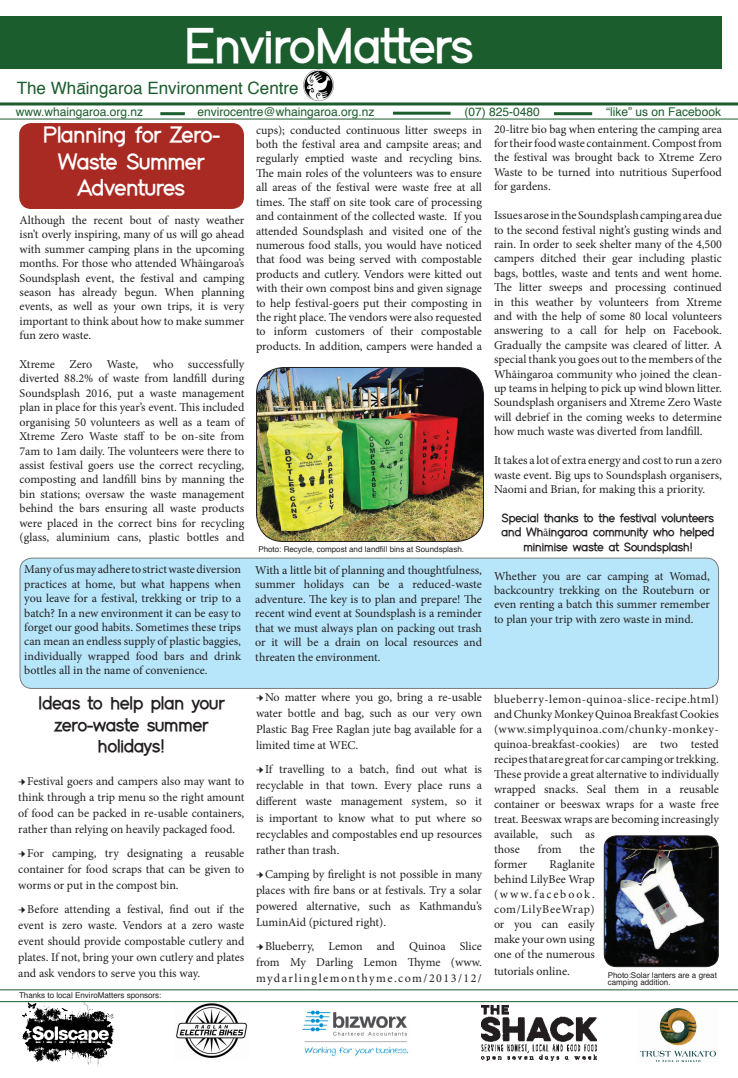
<style>
.page{position:relative;width:738px;height:1078px;background:#fff}
.page>*{position:absolute;margin:0;border:0;box-sizing:border-box;transform-origin:0 0}
.t1{font:48px "Elevationnormal";color:#fff}
.t2{font:22px/26.4px "Elevationnormal";color:#fff;text-align:center}
.t3{font:18px/21.6px "Elevationnormal";color:#231f20;text-align:center}
.t4{font:17px "Helvetica";color:#1c5d2e}
.t5{font:12px/14.4px "Minion Pro";color:#231f20;text-align:justify}
.t6{font:12px/14.4px "Elevationnormal";color:#231f20;text-align:center}
.t7{font:12px "Helvetica";color:#1c5d2e}
.t8{font:8px/7px "Helvetica";color:#231f20}
.s1{font-family:"Minion Pro"}
</style>
<div class="page">
<div style="left:20px;top:558px;width:698px;height:130px;background:#b7e6fa;border-radius:12px"></div>
<div style="left:19px;top:557px;width:699px;height:131px;border:1px solid #231f20;border-radius:12px"></div>
<div style="left:19px;top:123px;width:225px;height:86px;background:#a92a23;border-radius:12px"></div>
<img style="left:23px;top:1001px;width:91px;height:64px">
<img style="left:481px;top:1005px;width:115px;height:55px">
<img style="left:640px;top:1008px;width:76px;height:49px">
<img style="left:291px;top:1001px;width:128px;height:55px">
<hr style="left:0;top:989px;width:737px;height:1px;background:#1c5d2e">
<hr style="left:0;top:1000px;width:737px;height:1px;background:#1c5d2e">
<hr style="left:0;top:102px;width:737px;height:3px;background:#1c5d2e">
<hr style="left:160px;top:112px;width:25px;height:3px;background:#1c5d2e">
<hr style="left:392px;top:112px;width:58px;height:3px;background:#1c5d2e">
<hr style="left:553px;top:112px;width:38px;height:3px;background:#1c5d2e">
<hr style="left:0;top:118px;width:737px;height:1px;background:#1c5d2e">
<div style="left:0;top:16px;width:721px;height:52px;background:#1c5d2e"></div>
<svg style="left:78px;top:83px;width:8px;height:2px"></svg>
<img style="left:303px;top:70px;width:31px;height:31px">
<img style="left:256px;top:367px;width:227px;height:174px">
<div style="left:256px;top:367px;width:227px;height:175px;border:1px solid #231f20;border-radius:27px"></div>
<img style="left:176px;top:1003px;width:71px;height:55px">
<img style="left:605px;top:835px;width:112px;height:131px">
<div style="left:603px;top:835px;width:115px;height:131px;border:1px solid #231f20;border-radius:12px"></div>
<p class="t1" style="left:184px;top:24px;width:290px">EnviroMatters</p>
<p class="t4" style="left:17px;top:75px;width:283px">The Whaingaroa Environment Centre</p>
<p class="t7" style="left:16px;top:103px;width:129px">www.whaingaroa.org.nz</p>
<p class="t7" style="left:197px;top:103px;width:178px">envirocentre@whaingaroa.org.nz</p>
<p class="t7" style="left:464px;top:103px;width:77px">(07) 825-0480</p>
<p class="t7" style="left:605px;top:103px;width:116px">“like” us on Facebook</p>
<p class="t2" style="left:43px;top:123px;width:178px">Planning for Zero-<br>Waste Summer<br>Adventures</p>
<p class="t5" style="left:19px;top:213px;width:226px">Although the recent bout of nasty weather isn’t overly inspiring, many of us will go ahead with summer camping plans in the upcoming months. For those who attended Whāingaroa’s Soundsplash event, the festival and camping season has already begun. When planning events, as well as your own trips, it is very important to think about how to make summer fun zero waste.</p>
<p class="t5" style="left:19px;top:357px;width:226px">Xtreme Zero Waste, who successfully diverted 88.2% of waste from landfill during Soundsplash 2016, put a waste management plan in place for this year’s event. This included organising 50 volunteers as well as a team of Xtreme Zero Waste staff to be on-site from 7am to 1am daily. The volunteers were there to assist festival goers use the correct recycling, composting and landfill bins by manning the bin stations; oversaw the waste management behind the bars ensuring all waste products were placed in the correct bins for recycling (glass, aluminium cans, plastic bottles and</p>
<p class="t5" style="left:24px;top:562px;width:218px">Many of us may adhere to strict waste diversion practices at home, but what happens when you leave for a festival, trekking or trip to a batch? In a new environment it can be easy to forget our good habits. Sometimes these trips can mean an endless supply of plastic baggies, individually wrapped food bars and drink bottles all in the name of convenience.</p>
<p class="t3" style="left:38px;top:693px;width:188px">Ideas to help plan your zero-waste summer holidays!</p>
<p class="t5" style="left:18px;top:773px;width:227px;line-height:16px">ȘFestival goers and campers also may want to think through a trip menu so the right amount of food can be packed in re-usable containers, rather than relying on heavily packaged food.</p>
<p class="t5" style="left:18px;top:845px;width:227px;line-height:16px">ȘFor camping, try designating a reusable container for food scraps that can be given to worms or put in the compost bin.</p>
<p class="t5" style="left:18px;top:901px;width:227px;line-height:16px">ȘBefore attending a festival, find out if the event is zero waste. Vendors at a zero waste event should provide compostable cutlery and plates. If not, bring your own cutlery and plates and ask vendors to serve you this way.</p>
<p class="t8" style="left:19px;top:992px;width:144px">Thanks to local EnviroMatters sponsors:</p>
<p class="t5" style="left:256px;top:123px;width:227px">cups); conducted continuous litter sweeps in both the festival area and campsite areas; and regularly emptied waste and recycling bins.<br>The main roles of the volunteers was to ensure all areas of the festival were waste free at all times. The staff on site took care of processing and containment of the collected waste. If you attended Soundsplash and visited one of the numerous food stalls, you would have noticed that food was being served with compostable products and cutlery. Vendors were kitted out with their own compost bins and given signage to help festival-goers put their composting in the right place. The vendors were also requested to inform customers of their compostable products. In addition, campers were handed a</p>
<p class="t5" style="left:493px;top:122px;width:229px">20-litre bio bag when entering the camping area for their food waste containment. Compost from the festival was brought back to Xtreme Zero Waste to be turned into nutritious Superfood for gardens.</p>
<p class="t5" style="left:493px;top:208px;width:229px">Issues arose in the Soundsplash camping area due to the second festival night’s gusting winds and rain. In order to seek shelter many of the 4,500 campers ditched their gear including plastic bags, bottles, waste and tents and went home.<br>The litter sweeps and processing continued in this weather by volunteers from Xtreme and with the help of some 80 local volunteers answering to a call for help on Facebook.<br>Gradually the campsite was cleared of litter. A special thank you goes out to the members of the Whāingaroa community who joined the clean&shy;up teams in helping to pick up wind blown litter.<br>Soundsplash organisers and Xtreme Zero Waste will debrief in the coming weeks to determine how much waste was diverted from landfill.</p>
<p class="t5" style="left:493px;top:453px;width:229px">It takes a lot of extra energy and cost to run a zero waste event. Big ups to Soundsplash organisers, Naomi and Brian, for making this a priority.</p>
<p class="t6" style="left:501px;top:511px;width:214px">Special thanks to the festival volunteers and Wh<span class="s1">ā</span>ingaroa community who helped minimise waste at Soundsplash!</p>
<p class="t8" style="left:258px;top:545px;width:207px">Photo: Recycle, compost and landfill bins at Soundsplash.</p>
<p class="t5" style="left:255px;top:563px;width:228px">With a little bit of planning and thoughtfulness, summer holidays can be a reduced-waste adventure. The key is to plan and prepare! The recent wind event at Soundsplash is a reminder that we must always plan on packing out trash or it will be a drain on local resources and threaten the environment.</p>
<p class="t5" style="left:493px;top:568px;width:217px">Whether you are car camping at Womad, backcountry trekking on the Routeburn or even renting a batch this summer remember to plan your trip with zero waste in mind.</p>
<p class="t5" style="left:256px;top:689px;width:227px;line-height:16px">ȘNo matter where you go, bring a re-usable water bottle and bag, such as our very own Plastic Bag Free Raglan jute bag available for a limited time at WEC.</p>
<p class="t5" style="left:256px;top:761px;width:227px;line-height:16px">ȘIf travelling to a batch, find out what is recyclable in that town. Every place runs a different waste management system, so it is important to know what to put where so recyclables and compostables end up resources rather than trash.</p>
<p class="t5" style="left:256px;top:865px;width:227px;line-height:16px">ȘCamping by firelight is not possible in many places with fire bans or at festivals. Try a solar powered alternative, such as Kathmandu’s LuminAid (pictured right).</p>
<p class="t5" style="left:256px;top:937px;width:227px;line-height:16px">ȘBlueberry, Lemon and Quinoa Slice from My Darling Lemon Thyme (www. mydarlinglemonthyme.com/2013/12/</p>
<p class="t5" style="left:493px;top:691px;width:226px;line-height:15px;text-align:left">blueberry-lemon-quinoa-slice-recipe.html) and Chunky Monkey Quinoa Breakfast Cookies (www.simplyquinoa.com/chunky-monkey&shy;quinoa-breakfast-cookies) are two tested recipes that are great for car camping or trekking.<br>These provide a great alternative to individually wrapped snacks. Seal them in a reusable container or beeswax wraps for a waste free treat. Beeswax wraps are becoming increasingly available, such as<br>those</p>
<p class="t5" style="left:537px;top:841px;width:25px">from</p>
<p class="t5" style="left:579px;top:841px;width:17px">the</p>
<p class="t5" style="left:493px;top:856px;width:102px;line-height:15px;text-indent:56px">Raglanite behind LilyBee Wrap (www.facebook. com/LilyBeeWrap) or you can easily make your own using one of the numerous</p>
<p class="t5" style="left:493px;top:963px;width:77px">tutorials online.</p>
<p class="t5" style="left:493px;top:856px;width:35px">former</p>
<p class="t8" style="left:607px;top:971px;width:110px">Photo:Solar lanters are a great camping addition.</p>
</div>
